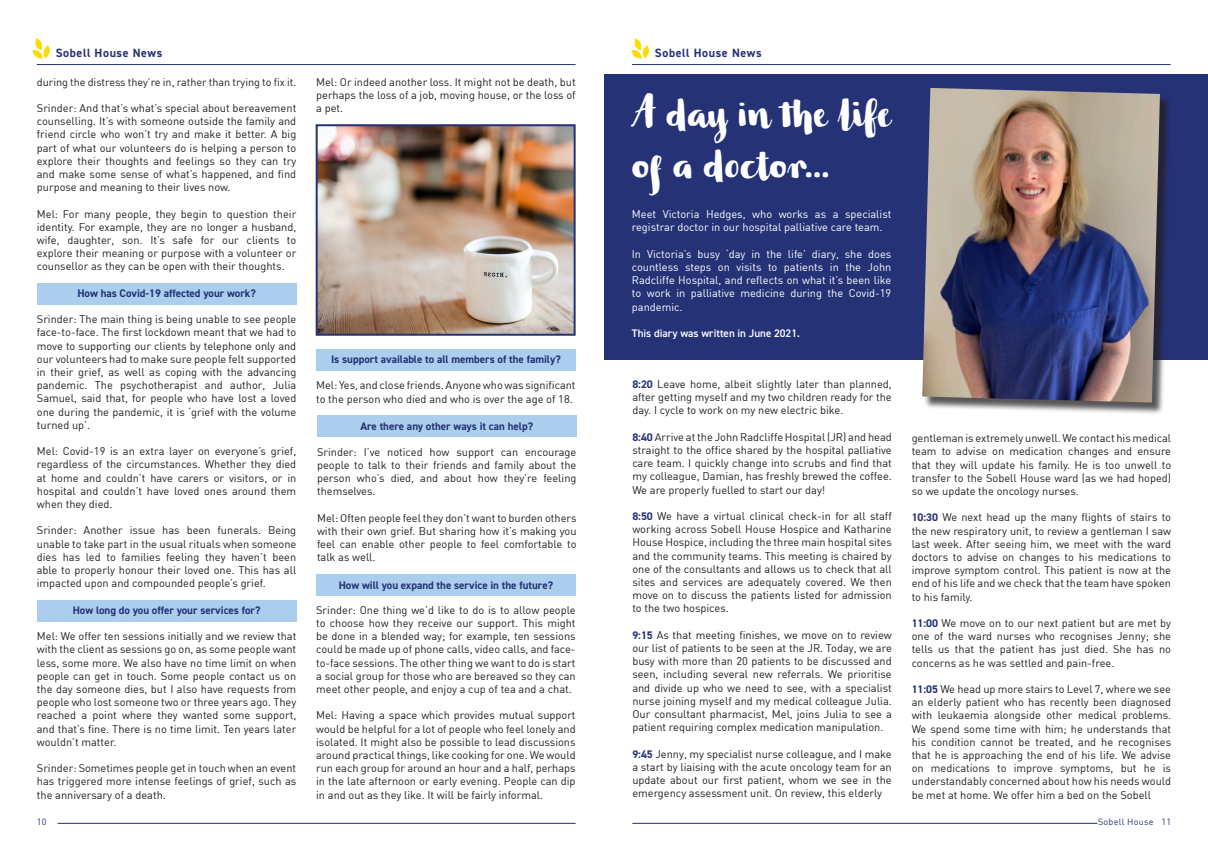
<style>
.page{position:relative;width:1208px;height:859px;background:#fff}
.page>*{position:absolute;margin:0;border:0;box-sizing:border-box;transform-origin:0 0}
.t1{font:36px/51px "Baltasar Dark";color:#fff}
.t2{font:700 12px "DIN2014";letter-spacing:.05em;color:#253276}
.t3{font:11px/13.2px "DIN";color:#231f20;text-align:justify}
.t4{font:11px/13.2px "DIN";color:#fff}
.t5{font:700 11px "DIN2014";color:#253276}
.t6{font:600 11px "DIN2014";color:#fff}
.t7{font:10.8px "DIN";color:#231f20}
.t8{font:9px "DIN";letter-spacing:.03em;color:#253276}
.s1{font-family:"DIN2014";font-weight:700;color:#253276}
</style>
<div class="page">
<hr style="left:58px;top:823px;width:517px;height:1px;background:#253276">
<hr style="left:632px;top:823px;width:465px;height:1px;background:#253276">
<svg style="left:32px;top:38px;width:18px;height:21px"></svg>
<hr style="left:37px;top:64px;width:538px;height:1px;background:#253276">
<hr style="left:632px;top:64px;width:538px;height:1px;background:#253276">
<svg style="left:631px;top:38px;width:18px;height:21px"></svg>
<div style="left:37px;top:283px;width:259px;height:22px;background:#abcdee"></div>
<div style="left:37px;top:600px;width:259px;height:21px;background:#abcdee"></div>
<img style="left:319px;top:127px;width:253px;height:206px">
<div style="left:316px;top:124px;width:259px;height:212px;border:2px solid #253276"></div>
<div style="left:316px;top:349px;width:259px;height:22px;background:#abcdee"></div>
<div style="left:317px;top:416px;width:259px;height:21px;background:#abcdee"></div>
<div style="left:316px;top:575px;width:259px;height:21px;background:#abcdee"></div>
<div style="left:604px;top:75px;width:604px;height:285px;background:#253276"></div>
<div style="left:923px;top:89px;width:249px;height:326px;background:#231f20;opacity:.75"></div>
<img style="left:922px;top:88px;width:238px;height:314px">
<p class="t2" style="left:56px;top:45px;width:108px">Sobell House News</p>
<p class="t2" style="left:655px;top:45px;width:108px">Sobell House News</p>
<p class="t7" style="left:37px;top:75px;width:261px">during the distress they’re in, rather than trying to fix it.</p>
<p class="t3" style="left:37px;top:101px;width:261px">Srinder: And that’s what’s special about bereavement counselling. It’s with someone outside the family and friend circle who won’t try and make it better. A big part of what our volunteers do is helping a person to explore their thoughts and feelings so they can try and make some sense of what’s happened, and find purpose and meaning to their lives now.</p>
<p class="t3" style="left:37px;top:207px;width:261px">Mel: For many people, they begin to question their identity. For example, they are no longer a husband, wife, daughter, son. It’s safe for our clients to explore their meaning or purpose with a volunteer or counsellor as they can be open with their thoughts.</p>
<p class="t3" style="left:316px;top:75px;width:261px">Mel: Or indeed another loss. It might not be death, but perhaps the loss of a job, moving house, or the loss of a pet.</p>
<p class="t1" style="left:632px;top:87px;width:261px">A day in the life of a doctor...</p>
<p class="t4" style="left:632px;top:207px;width:261px">Meet Victoria Hedges, who works as a specialist registrar doctor in our hospital palliative care team.</p>
<p class="t4" style="left:632px;top:247px;width:261px;text-align:justify">In Victoria’s busy ‘day in the life’ diary, she does countless steps on visits to patients in the John Radcliffe Hospital, and reflects on what it’s been like to work in palliative medicine during the Covid-19 pandemic.</p>
<p class="t6" style="left:632px;top:326px;width:170px">This diary was written in June 2021.</p>
<p class="t5" style="left:77px;top:286px;width:180px">How has Covid-19 affected your work?</p>
<p class="t3" style="left:37px;top:312px;width:261px">Srinder: The main thing is being unable to see people face-to-face. The first lockdown meant that we had to move to supporting our clients by telephone only and our volunteers had to make sure people felt supported in their grief, as well as coping with the advancing pandemic. The psychotherapist and author, Julia Samuel, said that, for people who have lost a loved one during the pandemic, it is ‘grief with the volume turned up’.</p>
<p class="t3" style="left:37px;top:444px;width:261px">Mel: Covid-19 is an extra layer on everyone’s grief, regardless of the circumstances. Whether they died at home and couldn’t have carers or visitors, or in hospital and couldn’t have loved ones around them when they died.</p>
<p class="t3" style="left:37px;top:524px;width:261px">Srinder: Another issue has been funerals. Being unable to take part in the usual rituals when someone dies has led to families feeling they haven’t been able to properly honour their loved one. This has all impacted upon and compounded people’s grief.</p>
<p class="t5" style="left:331px;top:352px;width:231px">Is support available to all members of the family?</p>
<p class="t3" style="left:632px;top:377px;width:261px"><span class="s1">8:20</span> Leave home, albeit slightly later than planned, after getting myself and my two children ready for the day. I cycle to work on my new electric bike.</p>
<p class="t3" style="left:632px;top:430px;width:261px"><span class="s1">8:40</span> Arrive at the John Radcliffe Hospital (JR) and head straight to the office shared by the hospital palliative care team. I quickly change into scrubs and find that my colleague, Damian, has freshly brewed the coffee.<br>We are properly fuelled to start our day!</p>
<p class="t3" style="left:632px;top:509px;width:261px"><span class="s1">8:50</span> We have a virtual clinical check-in for all staff working across Sobell House Hospice and Katharine House Hospice, including the three main hospital sites and the community teams. This meeting is chaired by one of the consultants and allows us to check that all sites and services are adequately covered. We then move on to discuss the patients listed for admission to the two hospices.</p>
<p class="t3" style="left:632px;top:628px;width:261px"><span class="s1">9:15</span> As that meeting finishes, we move on to review our list of patients to be seen at the JR. Today, we are busy with more than 20 patients to be discussed and seen, including several new referrals. We prioritise and divide up who we need to see, with a specialist nurse joining myself and my medical colleague Julia.<br>Our consultant pharmacist, Mel, joins Julia to see a patient requiring complex medication manipulation.</p>
<p class="t3" style="left:632px;top:747px;width:261px"><span class="s1">9:45</span> Jenny, my specialist nurse colleague, and I make a start by liaising with the acute oncology team for an update about our first patient, whom we see in the emergency assessment unit. On review, this elderly</p>
<p class="t3" style="left:316px;top:379px;width:261px">Mel: Yes, and close friends. Anyone who was significant to the person who died and who is over the age of 18.</p>
<p class="t5" style="left:360px;top:419px;width:174px">Are there any other ways it can help?</p>
<p class="t3" style="left:317px;top:445px;width:261px">Srinder: I’ve noticed how support can encourage people to talk to their friends and family about the person who’s died, and about how they’re feeling themselves.</p>
<p class="t3" style="left:317px;top:511px;width:261px">Mel: Often people feel they don’t want to burden others with their own grief. But sharing how it’s making you feel can enable other people to feel comfortable to talk as well.</p>
<p class="t5" style="left:339px;top:577px;width:216px">How will you expand the service in the future?</p>
<p class="t3" style="left:316px;top:603px;width:261px">Srinder: One thing we’d like to do is to allow people to choose how they receive our support. This might be done in a blended way; for example, ten sessions could be made up of phone calls, video calls, and face&shy;to-face sessions. The other thing we want to do is start a social group for those who are bereaved so they can meet other people, and enjoy a cup of tea and a chat.</p>
<p class="t3" style="left:316px;top:709px;width:261px">Mel: Having a space which provides mutual support would be helpful for a lot of people who feel lonely and isolated. It might also be possible to lead discussions around practical things, like cooking for one. We would run each group for around an hour and a half, perhaps in the late afternoon or early evening. People can dip in and out as they like. It will be fairly informal.</p>
<p class="t5" style="left:73px;top:603px;width:189px">How long do you offer your services for?</p>
<p class="t3" style="left:37px;top:629px;width:261px">Mel: We offer ten sessions initially and we review that with the client as sessions go on, as some people want less, some more. We also have no time limit on when people can get in touch. Some people contact us on the day someone dies, but I also have requests from people who lost someone two or three years ago. They reached a point where they wanted some support, and that’s fine. There is no time limit. Ten years later wouldn’t matter.</p>
<p class="t3" style="left:37px;top:761px;width:261px">Srinder: Sometimes people get in touch when an event has triggered more intense feelings of grief, such as the anniversary of a death.</p>
<p class="t3" style="left:911px;top:431px;width:261px">gentleman is extremely unwell. We contact his medical team to advise on medication changes and ensure that they will update his family. He is too unwell to transfer to the Sobell House ward (as we had hoped) so we update the oncology nurses.</p>
<p class="t3" style="left:911px;top:511px;width:261px"><span class="s1">10:30</span> We next head up the many flights of stairs to the new respiratory unit, to review a gentleman I saw last week. After seeing him, we meet with the ward doctors to advise on changes to his medications to improve symptom control. This patient is now at the end of his life and we check that the team have spoken to his family.</p>
<p class="t3" style="left:911px;top:616px;width:261px"><span class="s1">11:00</span> We move on to our next patient but are met by one of the ward nurses who recognises Jenny; she tells us that the patient has just died. She has no concerns as he was settled and pain-free.</p>
<p class="t3" style="left:911px;top:682px;width:261px"><span class="s1">11:05</span> We head up more stairs to Level 7, where we see an elderly patient who has recently been diagnosed with leukaemia alongside other medical problems.<br>We spend some time with him; he understands that his condition cannot be treated, and he recognises that he is approaching the end of his life. We advise on medications to improve symptoms, but he is understandably concerned about how his needs would be met at home. We offer him a bed on the Sobell</p>
<p class="t8" style="left:37px;top:816px;width:11px">10</p>
<p class="t8" style="left:1098px;top:816px;width:75px">Sobell House 11</p>
</div>
